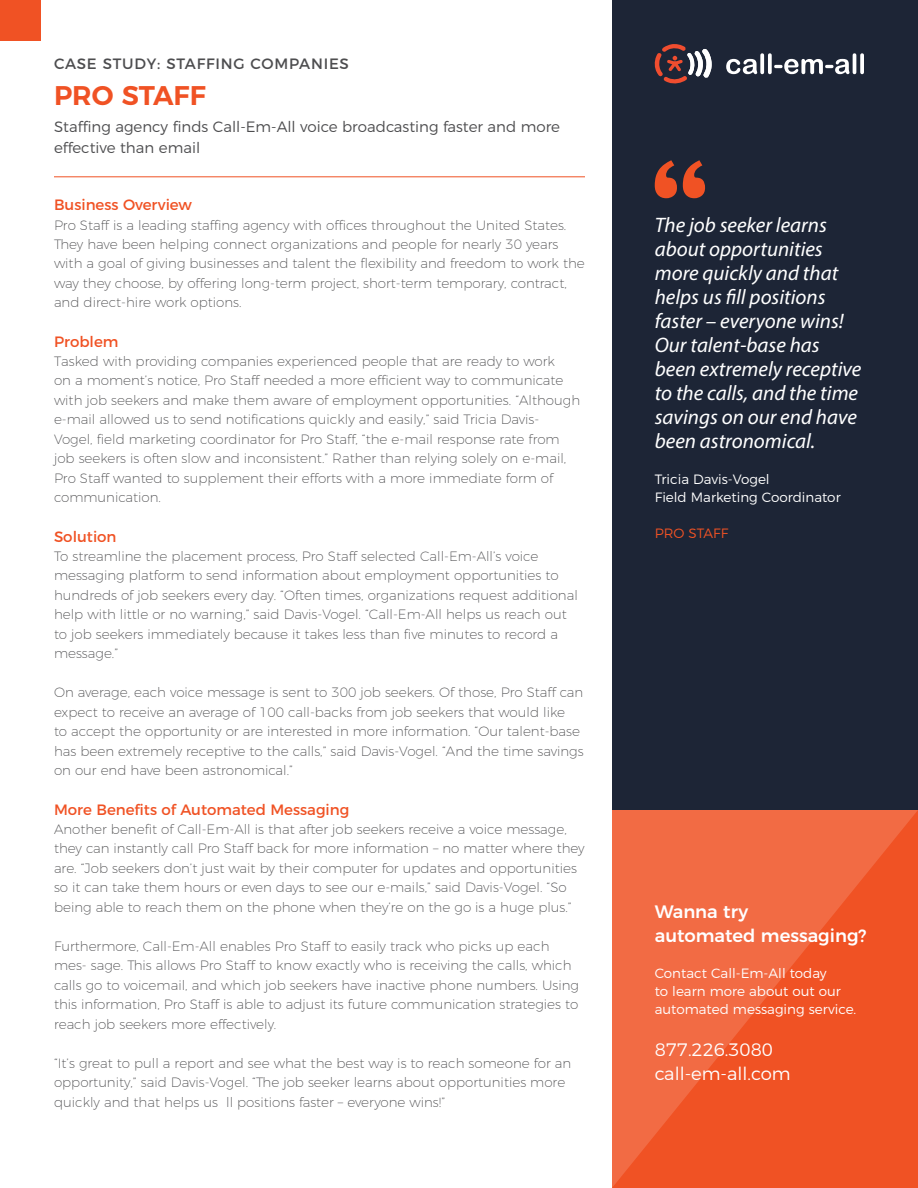
<style>
.page{position:relative;width:918px;height:1188px;background:#fff}
.page>*{position:absolute;margin:0;border:0;box-sizing:border-box;transform-origin:0 0}
.t1{font:600 27px "Montserrat";color:#f05224}
.t2{font:italic 21px/24px "Myriad Pro";color:#fff}
.t3{font:500 18px/24px "Montserrat";color:#fff}
.t4{font:300 18px/24px "Montserrat";color:#fff}
.t5{font:300 15px/21px "Montserrat";color:#4d4d4f}
.t6{font:15px "Montserrat";color:#f05224}
.t7{font:15px "Montserrat";letter-spacing:.05em;color:#4d4d4f}
.t8{font:200 13.5px/19.5px "Montserrat";color:#4d4d4f}
.t9{font:300 13.5px/18px "Montserrat";color:#fff}
.t10{font:300 13.5px "Montserrat";color:#f05224}
</style>
<div class="page">
<div style="left:612px;top:0;width:306px;height:810px;background:#1d2536"></div>
<svg style="left:655px;top:44px;width:57px;height:39px"></svg>
<svg style="left:726px;top:53px;width:138px;height:21px"></svg>
<svg style="left:612px;top:810px;width:306px;height:378px;background:#f15e34"></svg>
<div style="left:0;top:0;width:41px;height:41px;background:#f05224"></div>
<svg style="left:655px;top:160px;width:50px;height:38px"></svg>
<hr style="left:54px;top:177px;width:531px;height:1px;background:#f05224">
<p class="t7" style="left:54px;top:51px;width:296px">CASE STUDY: STAFFING COMPANIES</p>
<h1 class="t1" style="left:54px;top:73px;width:153px">PRO STAFF</h1>
<p class="t5" style="left:54px;top:115px;width:508px">Staffing agency finds Call-Em-All voice broadcasting faster and more effective than email</p>
<p class="t6" style="left:54px;top:193px;width:139px">Business Overview</p>
<p class="t8" style="left:54px;top:214px;width:532px">Pro Staff is a leading staffing agency with offices throughout the United States.<br>They have been helping connect organizations and people for nearly 30 years with a goal of giving businesses and talent the flexibility and freedom to work the way they choose, by offering long-term project, short-term temporary, contract, and direct-hire work options.</p>
<p class="t6" style="left:54px;top:329px;width:66px">Problem</p>
<p class="t8" style="left:54px;top:350px;width:528px">Tasked with providing companies experienced people that are ready to work<br>on a moment’s notice, Pro Staff needed a more efficient way to communicate with job seekers and make them aware of employment opportunities. “Although e-mail allowed us to send notifications quickly and easily,” said Tricia Davis-Vogel, field marketing coordinator for Pro Staff, “the e-mail response rate from job seekers is often slow and inconsistent.” Rather than relying solely on e-mail, Pro Staff wanted to supplement their efforts with a more immediate form of communication.</p>
<p class="t6" style="left:54px;top:524px;width:64px">Solution</p>
<p class="t8" style="left:54px;top:545px;width:525px">To streamline the placement process, Pro Staff selected Call-Em-All’s voice messaging platform to send information about employment opportunities to hundreds of job seekers every day. “Often times, organizations request additional help with little or no warning,” said Davis-Vogel. “Call-Em-All helps us reach out to job seekers immediately because it takes less than five minutes to record a message.”</p>
<p class="t8" style="left:54px;top:682px;width:531px">On average, each voice message is sent to 300 job seekers. Of those, Pro Staff can expect to receive an average of 100 call-backs from job seekers that would like<br>to accept the opportunity or are interested in more information. “Our talent-base has been extremely receptive to the calls,” said Davis-Vogel. “And the time savings on our end have been astronomical.”</p>
<p class="t6" style="left:54px;top:797px;width:297px">More Benefits of Automated Messaging</p>
<p class="t8" style="left:54px;top:818px;width:532px">Another benefit of Call-Em-All is that after job seekers receive a voice message, they can instantly call Pro Staff back for more information – no matter where they are. “Job seekers don’t just wait by their computer for updates and opportunities so it can take them hours or even days to see our e-mails,” said Davis-Vogel. “So being able to reach them on the phone when they’re on the go is a huge plus.”</p>
<p class="t8" style="left:54px;top:935px;width:527px">Furthermore, Call-Em-All enables Pro Staff to easily track who picks up each mes- sage. This allows Pro Staff to know exactly who is receiving the calls, which calls go to voicemail, and which job seekers have inactive phone numbers. Using this information, Pro Staff is able to adjust its future communication strategies to reach job seekers more effectively.</p>
<p class="t8" style="left:54px;top:1052px;width:519px">“It’s great to pull a report and see what the best way is to reach someone for an opportunity,” said Davis-Vogel. “The job seeker learns about opportunities more quickly and that helps us ll positions faster – everyone wins!”</p>
<h2 class="t2" style="left:655px;top:212px;width:208px">The job seeker learns about opportunities more quickly and that helps us fill positions faster – everyone wins!<br>Our talent-base has been extremely receptive to the calls, and the time savings on our end have been astronomical.</h2>
<p class="t9" style="left:655px;top:469px;width:187px">Tricia Davis-Vogel<br>Field Marketing Coordinator</p>
<p class="t10" style="left:655px;top:522px;width:75px">PRO STAFF</p>
<h3 class="t3" style="left:655px;top:898px;width:214px">Wanna try<br>automated messaging?</h3>
<p class="t9" style="left:655px;top:963px;width:203px">Contact Call-Em-All today<br>to learn more about out our automated messaging service.</p>
<h3 class="t4" style="left:655px;top:1036px;width:137px">877.226.3080 call-em-all.com</h3>
</div>
